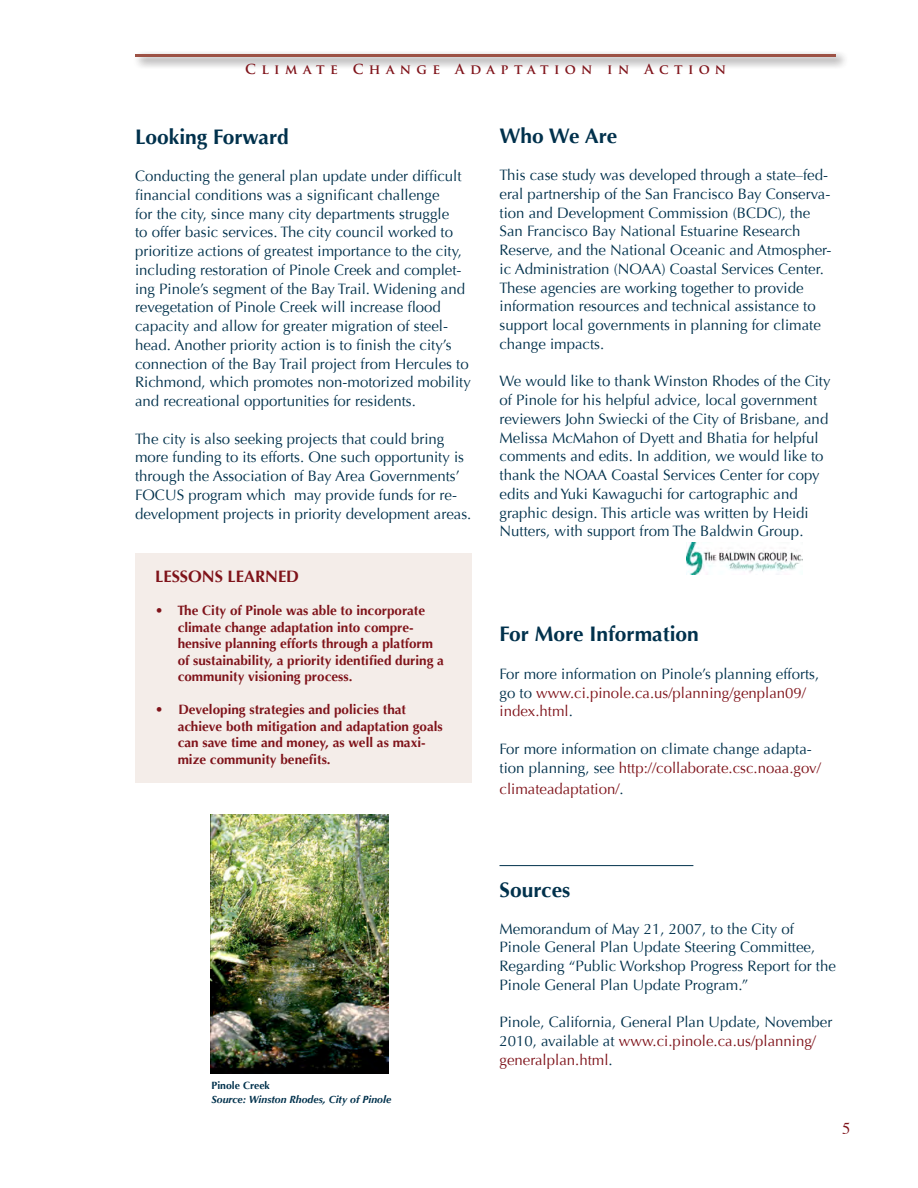
<style>
.page{position:relative;width:918px;height:1188px;background:#fff}
.page>*{position:absolute;margin:0;border:0;box-sizing:border-box;transform-origin:0 0}
.t1{font:700 21px "Optima";color:#00314c}
.t2{font:700 16.5px "Optima";color:#7f131a}
.t3{font:16.5px "Times";color:#7f131a}
.t4{font:15px/18.8px "Optima";color:#00314c}
.t5{font:15px "Optima";color:#7f131a}
.t6{font:700 13.5px/16.5px "Optima";color:#7f131a}
.t7{font:700 13.5px "Trajan Pro";letter-spacing:.4em;color:#7f131a}
.t8{font:italic 700 10.5px "Optima";color:#00314c}
.t9{font:700 10.5px "Optima";color:#00314c}
.s1{color:#7f131a}
.s2{color:#00314c}
</style>
<div class="page">
<div style="left:132px;top:51px;width:716px;height:19px;background:#231f20;opacity:.75"></div>
<hr style="left:136px;top:54px;width:700px;height:3px;background:#9d5245">
<hr style="left:500px;top:865px;width:193px;height:1px;background:#00314c">
<div style="left:135px;top:553px;width:336px;height:230px;background:#f4ede9"></div>
<img style="left:687px;top:542px;width:115px;height:33px">
<img style="left:210px;top:814px;width:179px;height:259px">
<p class="t7" style="left:245px;top:61px;width:483px">Climate Change Adaptation in Action</p>
<h1 class="t1" style="left:135px;top:124px;width:155px">Looking Forward</h1>
<p class="t4" style="left:135px;top:167px;width:337px">Conducting the general plan update under difficult financial conditions was a significant challenge<br>for the city, since many city departments struggle<br>to offer basic services. The city council worked to prioritize actions of greatest importance to the city, including restoration of Pinole Creek and complet&shy;ing Pinole’s segment of the Bay Trail. Widening and revegetation of Pinole Creek will increase flood capacity and allow for greater migration of steel&shy;head. Another priority action is to finish the city’s connection of the Bay Trail project from Hercules to Richmond, which promotes non-motorized mobility and recreational opportunities for residents.</p>
<p class="t4" style="left:135px;top:429px;width:338px">The city is also seeking projects that could bring more funding to its efforts. One such opportunity is through the Association of Bay Area Governments’ FOCUS program which may provide funds for re&shy;development projects in priority development areas.</p>
<p class="t2" style="left:155px;top:567px;width:145px">LESSONS LEARNED</p>
<p class="t6" style="left:178px;top:603px;width:268px;text-indent:-23px">• The City of Pinole was able to incorporate climate change adaptation into compre&shy;hensive planning efforts through a platform of sustainability, a priority identified during a community visioning process.</p>
<p class="t6" style="left:178px;top:702px;width:267px;text-indent:-23px">• Developing strategies and policies that achieve both mitigation and adaptation goals can save time and money, as well as maxi&shy;mize community benefits.</p>
<h1 class="t1" style="left:500px;top:123px;width:119px">Who We Are</h1>
<p class="t4" style="left:500px;top:166px;width:333px">This case study was developed through a state–fed&shy;eral partnership of the San Francisco Bay Conserva&shy;tion and Development Commission (BCDC), the San Francisco Bay National Estuarine Research Reserve, and the National Oceanic and Atmospher&shy;ic Administration (NOAA) Coastal Services Center.<br>These agencies are working together to provide information resources and technical assistance to support local governments in planning for climate change impacts.</p>
<p class="t4" style="left:500px;top:372px;width:333px">We would like to thank Winston Rhodes of the City of Pinole for his helpful advice, local government reviewers John Swiecki of the City of Brisbane, and Melissa McMahon of Dyett and Bhatia for helpful comments and edits. In addition, we would like to thank the NOAA Coastal Services Center for copy edits and Yuki Kawaguchi for cartographic and graphic design. This article was written by Heidi Nutters, with support from The Baldwin Group.</p>
<h1 class="t1" style="left:500px;top:622px;width:201px">For More Information</h1>
<p class="t4" style="left:500px;top:665px;width:321px">For more information on Pinole’s planning efforts, go to <span class="s1">www.ci.pinole.ca.us/planning/genplan09/ index.html</span>.</p>
<p class="t4" style="left:500px;top:740px;width:323px">For more information on climate change adapta&shy;tion planning, see <span class="s1">http://collaborate.csc.noaa.gov/</span></p>
<p class="t5" style="left:500px;top:780px;width:126px">climateadaptation/<span class="s2">.</span></p>
<p class="t9" style="left:212px;top:1080px;width:60px">Pinole Creek</p>
<p class="t8" style="left:212px;top:1093px;width:181px">Source: Winston Rhodes, City of Pinole</p>
<h1 class="t1" style="left:500px;top:877px;width:72px">Sources</h1>
<p class="t4" style="left:500px;top:919px;width:338px">Memorandum of May 21, 2007, to the City of Pinole General Plan Update Steering Committee, Regarding “Public Workshop Progress Report for the Pinole General Plan Update Program.”</p>
<p class="t4" style="left:500px;top:1013px;width:334px">Pinole, California, General Plan Update, November<br>2010, available at <span class="s1">www.ci.pinole.ca.us/planning/ generalplan.html</span>.</p>
<p class="t3" style="left:842px;top:1113px;width:10px">5</p>
</div>
